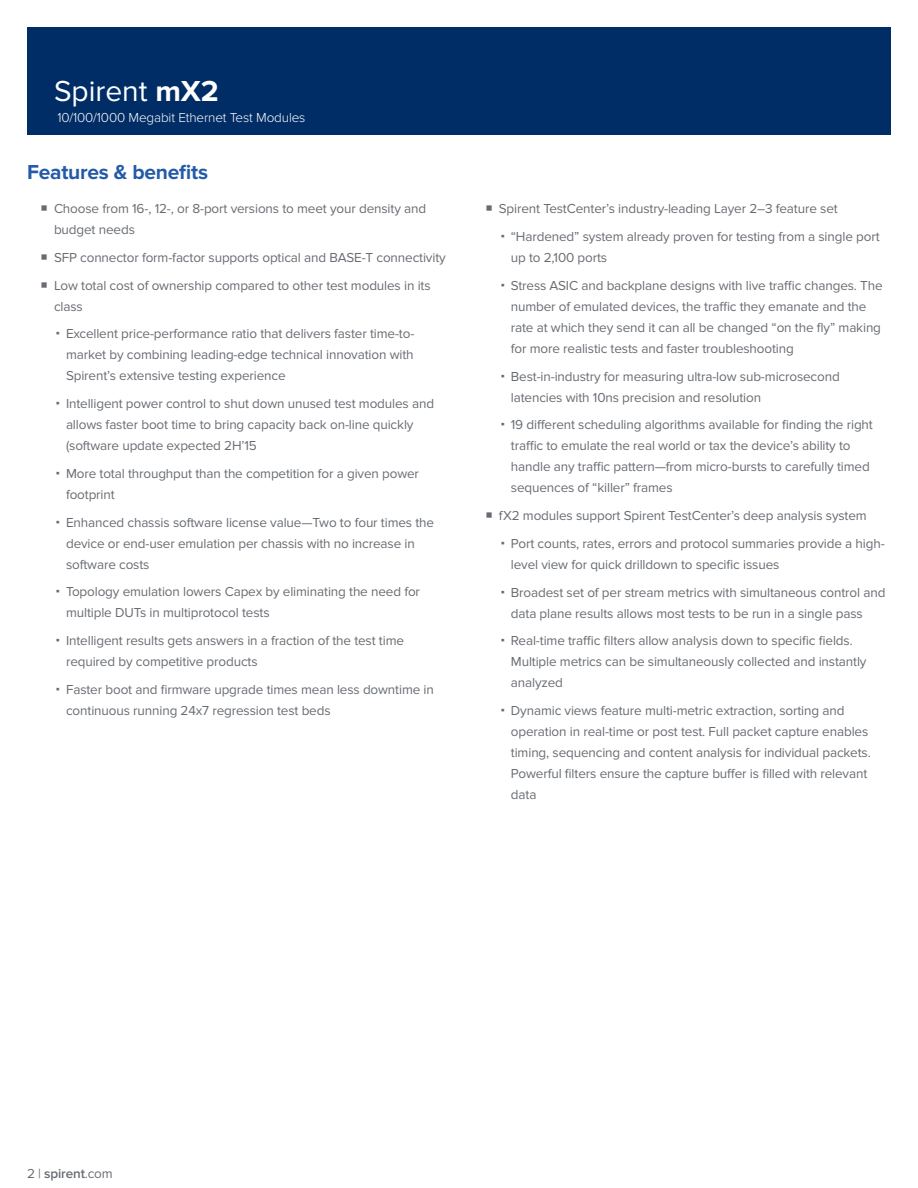
<style>
.page{position:relative;width:918px;height:1188px;background:#fff}
.page>*{position:absolute;margin:0;border:0;box-sizing:border-box;transform-origin:0 0}
.t1{font:30px "Proxima Nova";color:#fff}
.t2{font:700 21px "Proxima Nova";letter-spacing:-.01em;color:#245ba8}
.t3{font:13.5px/21px "Proxima Nova";letter-spacing:-.01em;color:#686c72}
.t4{font:300 13.5px "Proxima Nova";letter-spacing:-.01em;color:#fff}
.t5{font:600 13.5px "Proxima Nova";letter-spacing:-.01em;color:#686c72}
.s1{font-weight:700}
.s2{font-weight:400}
</style>
<div class="page">
<div style="left:27px;top:27px;width:864px;height:108px;background:#002d66"></div>
<h1 class="t1" style="left:54px;top:73px;width:166px">Spirent <span class="s1">mX2</span></h1>
<p class="t4" style="left:57px;top:109px;width:250px">10/100/1000 Megabit Ethernet Test Modules</p>
<h2 class="t2" style="left:27px;top:160px;width:183px">Features &amp; benefits</h2>
<p class="t3" style="left:54px;top:198px;width:374px">Choose from 16-, 12-, or 8-port versions to meet your density and budget needs</p>
<p class="t3" style="left:54px;top:244px;width:393px;line-height:27.8px">SFP connector form-factor supports optical and BASE-T connectivity<br>Low total cost of ownership compared to other test modules in its</p>
<p class="t3" style="left:66px;top:292px;width:350px;line-height:27.8px;text-indent:-12px">class<br>Excellent price-performance ratio that delivers faster time-to-</p>
<p class="t3" style="left:66px;top:345px;width:349px">market by combining leading-edge technical innovation with<br>Spirent’s extensive testing experience</p>
<p class="t3" style="left:66px;top:393px;width:370px">Intelligent power control to shut down unused test modules and allows faster boot time to bring capacity back on-line quickly (software update expected 2H’15</p>
<p class="t3" style="left:66px;top:463px;width:355px">More total throughput than the competition for a given power footprint</p>
<p class="t3" style="left:66px;top:512px;width:370px">Enhanced chassis software license value—Two to four times the device or end-user emulation per chassis with no increase in software costs</p>
<p class="t3" style="left:66px;top:582px;width:356px">Topology emulation lowers Capex by eliminating the need for multiple DUTs in multiprotocol tests</p>
<p class="t3" style="left:66px;top:630px;width:340px">Intelligent results gets answers in a fraction of the test time required by competitive products</p>
<p class="t3" style="left:66px;top:679px;width:369px">Faster boot and firmware upgrade times mean less downtime in continuous running 24x7 regression test beds</p>
<p class="t3" style="left:511px;top:195px;width:370px;line-height:27.8px;text-indent:-12px">Spirent TestCenter’s industry-leading Layer 2–3 feature set “Hardened” system already proven for testing from a single port</p>
<p class="t3" style="left:511px;top:244px;width:373px;line-height:27.8px">up to 2,100 ports<br>Stress ASIC and backplane designs with live traffic changes. The</p>
<p class="t3" style="left:511px;top:296px;width:372px">number of emulated devices, the traffic they emanate and the rate at which they send it can all be changed “on the fly” making for more realistic tests and faster troubleshooting</p>
<p class="t3" style="left:511px;top:366px;width:330px">Best-in-industry for measuring ultra-low sub-microsecond latencies with 10ns precision and resolution</p>
<p class="t3" style="left:511px;top:414px;width:364px">19 different scheduling algorithms available for finding the right traffic to emulate the real world or tax the device’s ability to handle any traffic pattern—from micro-bursts to carefully timed sequences of “killer” frames</p>
<p class="t3" style="left:511px;top:502px;width:375px;line-height:27.8px;text-indent:-12px">fX2 modules support Spirent TestCenter’s deep analysis system<br>Port counts, rates, errors and protocol summaries provide a high-</p>
<p class="t3" style="left:511px;top:551px;width:376px;line-height:27.8px">level view for quick drilldown to specific issues<br>Broadest set of per stream metrics with simultaneous control and</p>
<p class="t3" style="left:511px;top:599px;width:353px;line-height:27.8px">data plane results allows most tests to be run in a single pass<br>Real-time traffic filters allow analysis down to specific fields.</p>
<p class="t3" style="left:511px;top:652px;width:357px">Multiple metrics can be simultaneously collected and instantly analyzed</p>
<p class="t3" style="left:511px;top:700px;width:361px">Dynamic views feature multi-metric extraction, sorting and operation in real-time or post test. Full packet capture enables timing, sequencing and content analysis for individual packets.<br>Powerful filters ensure the capture buffer is filled with relevant data</p>
<p class="t5" style="left:27px;top:1166px;width:87px"><span class="s2">2 |</span> spirent<span class="s2">.com</span></p>
</div>
